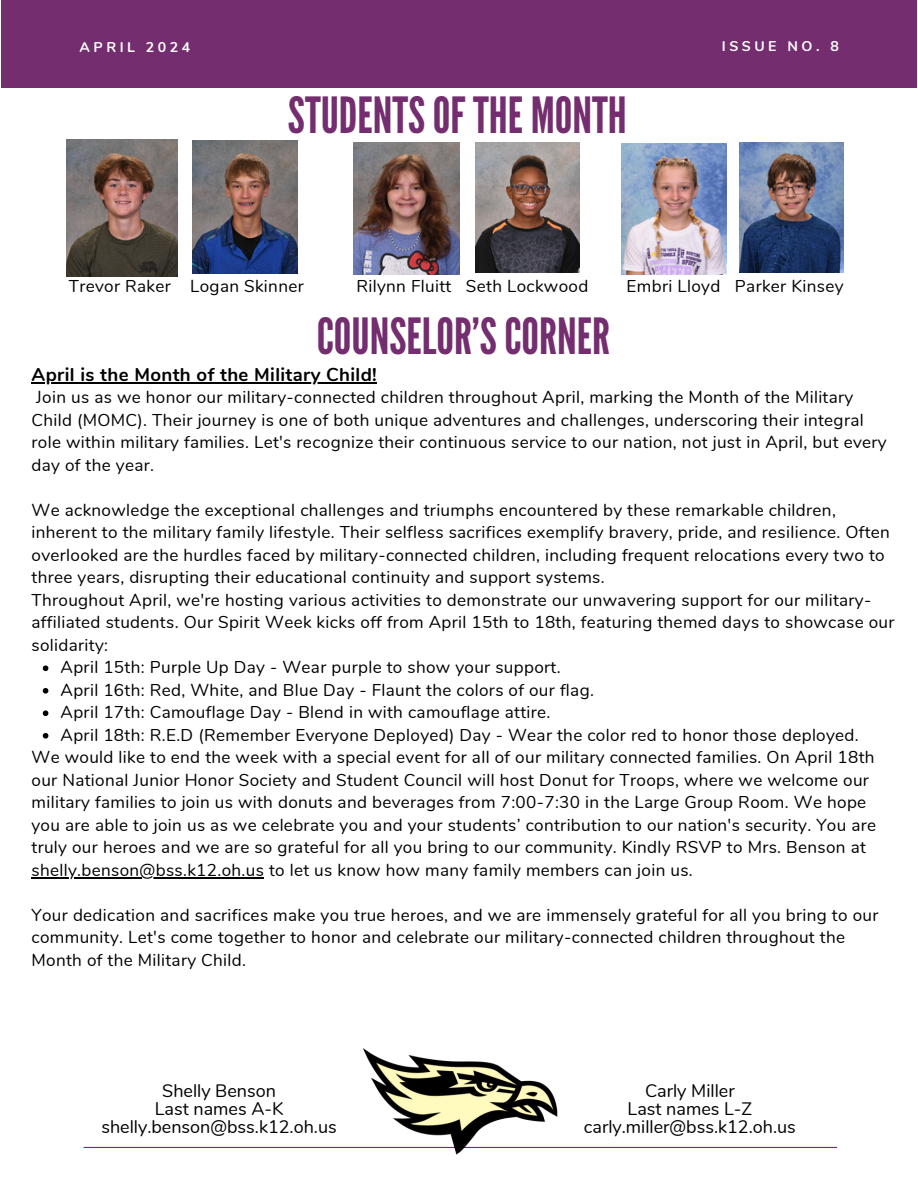
<style>
.page{position:relative;width:918px;height:1188px;background:#fff}
.page>*{position:absolute;margin:0;border:0;box-sizing:border-box;transform-origin:0 0}
.t1{font:49.8px "League Gothic";color:#742e6f}
.t2{font:700 18.6px "Nunito";letter-spacing:.02em;color:#000}
.t3{font:18px/18px "Nunito";color:#000;text-align:center}
.t4{font:17.1px/22.5px "Nunito";letter-spacing:.02em;color:#000}
.t5{font:700 14.1px "Nunito";letter-spacing:.25em;color:#fff}
</style>
<div class="page">
<div style="left:1px;top:0;width:916px;height:88px;background:#742e6f"></div>
<hr style="left:84px;top:1147px;width:753px;height:1px;background:#742e6f">
<img style="left:343px;top:1048px;width:235px;height:107px">
<hr style="left:32px;top:382px;width:345px;height:1px;background:#000">
<svg style="left:43px;top:665px;width:5px;height:6px"></svg>
<svg style="left:43px;top:688px;width:5px;height:6px"></svg>
<svg style="left:43px;top:710px;width:5px;height:6px"></svg>
<svg style="left:43px;top:733px;width:5px;height:6px"></svg>
<hr style="left:32px;top:877px;width:232px;height:1px;background:#000">
<img style="left:67px;top:139px;width:110px;height:138px">
<img style="left:192px;top:140px;width:106px;height:133px">
<img style="left:354px;top:143px;width:105px;height:131px">
<img style="left:476px;top:143px;width:103px;height:129px">
<img style="left:622px;top:144px;width:104px;height:130px">
<img style="left:740px;top:143px;width:103px;height:129px">
<h2 class="t5" style="left:80px;top:38px;width:112px">APRIL 2024</h2>
<h2 class="t5" style="left:722px;top:37px;width:119px">ISSUE NO. 8</h2>
<p class="t1" style="left:288px;top:87px;width:340px">STUDENTSOFTHE MONTH</p>
<h2 class="t4" style="left:69px;top:275px;width:236px">Trevor Raker Logan Skinner</h2>
<h2 class="t4" style="left:356px;top:275px;width:233px">Rilynn Fluitt Seth Lockwood</h2>
<h2 class="t4" style="left:627px;top:275px;width:218px">Embri Lloyd Parker Kinsey</h2>
<h2 class="t1" style="left:317px;top:308px;width:295px">COUNSELOR’SCORNER</h2>
<p class="t2" style="left:32px;top:362px;width:347px">April is the Month of the Military Child!</p>
<p class="t4" style="left:32px;top:386px;width:857px">Join us as we honor our military-connected children throughout April, marking the Month of the Military Child (MOMC). Their journey is one of both unique adventures and challenges, underscoring their integral role within military families. Let's recognize their continuous service to our nation, not just in April, but every day of the year.</p>
<h1 class="t4" style="left:32px;top:499px;width:865px">We acknowledge the exceptional challenges and triumphs encountered by these remarkable children, inherent to the military family lifestyle. Their selfless sacrifices exemplify bravery, pride, and resilience. Often overlooked are the hurdles faced by military-connected children, including frequent relocations every two to three years, disrupting their educational continuity and support systems.<br>Throughout April, we're hosting various activities to demonstrate our unwavering support for our military&shy;affiliated students. Our Spirit Week kicks off from April 15th to 18th, featuring themed days to showcase our solidarity:</h1>
<p class="t4" style="left:61px;top:656px;width:502px">April 15th: Purple Up Day - Wear purple to show your support.</p>
<p class="t4" style="left:61px;top:679px;width:535px">April 16th: Red, White, and Blue Day - Flaunt the colors of our flag.</p>
<p class="t4" style="left:61px;top:701px;width:491px">April 17th: Camouflage Day - Blend in with camouflage attire.</p>
<p class="t4" style="left:61px;top:724px;width:800px">April 18th: R.E.D (Remember Everyone Deployed) Day - Wear the color red to honor those deployed.</p>
<p class="t4" style="left:32px;top:746px;width:846px">We would like to end the week with a special event for all of our military connected families. On April 18th our National Junior Honor Society and Student Council will host Donut for Troops, where we welcome our military families to join us with donuts and beverages from 7:00-7:30 in the Large Group Room. We hope you are able to join us as we celebrate you and your students’ contribution to our nation's security. You are truly our heroes and we are so grateful for all you bring to our community. Kindly RSVP to Mrs. Benson at</p>
<p class="t4" style="left:32px;top:859px;width:663px">shelly.benson@bss.k12.oh.us to let us know how many family members can join us.</p>
<p class="t4" style="left:32px;top:904px;width:848px">Your dedication and sacrifices make you true heroes, and we are immensely grateful for all you bring to our community. Let's come together to honor and celebrate our military-connected children throughout the<br>Month of the Military Child.</p>
<p class="t3" style="left:101px;top:1082px;width:237px">Shelly Benson<br>Last names A-K shelly.benson@bss.k12.oh.us</p>
<p class="t3" style="left:584px;top:1082px;width:214px">Carly Miller<br>Last names L-Z carly.miller@bss.k12.oh.us</p>
</div>
